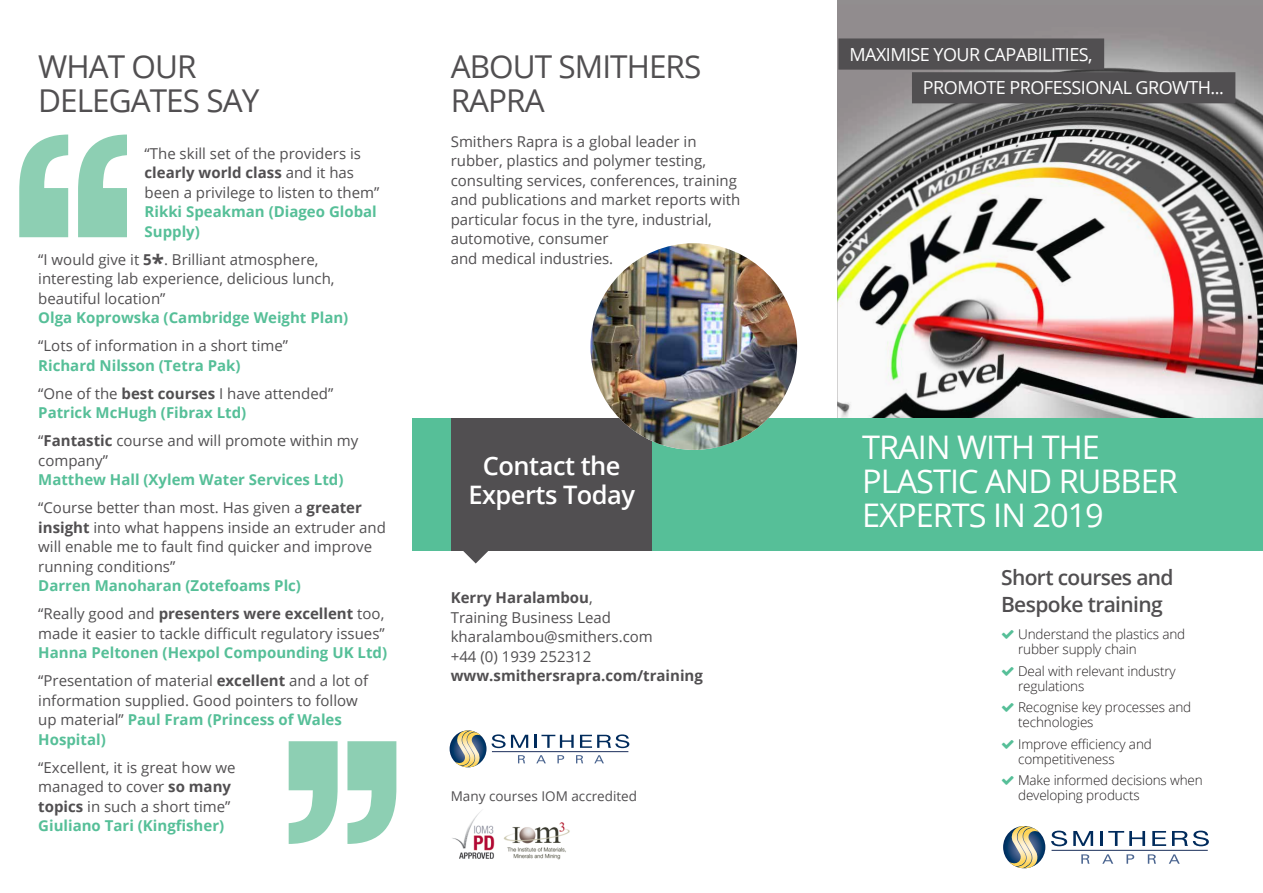
<style>
.page{position:relative;width:1263px;height:893px;background:#fff}
.page>*{position:absolute;margin:0;border:0;box-sizing:border-box;transform-origin:0 0}
.t1{font:700 276px "Rockwell";color:#8dcfb3}
.t2{font:32.55px/33.8px "Open Sans";letter-spacing:-.03em;color:#fff}
.t3{font:31.5px/34.5px "Open Sans";letter-spacing:-.03em;color:#514f51}
.t4{font:600 25.5px/28.3px "Open Sans";letter-spacing:-.02em;color:#fff;text-align:center}
.t5{font:600 21px/27px "Open Sans";letter-spacing:-.03em;color:#514f51}
.t6{font:18px/33.8px "Open Sans";letter-spacing:-.03em;color:#fff}
.t7{font:15px/19.5px "Open Sans";color:#514f51}
.t8{font:700 15px/28px "Open Sans";color:#56bf98}
.t9{font:700 15px "Open Sans";color:#514f51}
.t10{font:300 13.5px/15px "Open Sans";letter-spacing:-.01em;color:#231f20}
.t11{font:13.5px "Open Sans";color:#514f51}
.s1{font-weight:700}
.s2{font-weight:700;font-size:22.5px}
.s3{font-weight:400;color:#514f51}
.s4{color:#514f51}
.s5{font-weight:700;color:#56bf98}
</style>
<div class="page">
<img style="left:837px;top:5px;width:426px;height:413px">
<div style="left:412px;top:418px;width:851px;height:133px;background:#56bf98"></div>
<div style="left:838px;top:38px;width:266px;height:32px;background:#514f51"></div>
<div style="left:912px;top:72px;width:323px;height:31px;background:#514f51"></div>
<svg style="left:1081px;top:854px;width:8px;height:10px"></svg>
<svg style="left:1102px;top:854px;width:11px;height:10px"></svg>
<svg style="left:1126px;top:854px;width:8px;height:10px"></svg>
<svg style="left:1148px;top:854px;width:8px;height:10px"></svg>
<svg style="left:1169px;top:854px;width:11px;height:10px"></svg>
<svg style="left:1051px;top:831px;width:16px;height:15px"></svg>
<svg style="left:1073px;top:831px;width:20px;height:15px"></svg>
<hr style="left:1100px;top:831px;width:3px;height:15px;background:#002b5c">
<svg style="left:1108px;top:831px;width:37px;height:15px"></svg>
<svg style="left:1152px;top:831px;width:14px;height:15px"></svg>
<svg style="left:1172px;top:831px;width:37px;height:15px"></svg>
<hr style="left:1051px;top:850px;width:157px;height:1px;background:#1a2e5a">
<svg style="left:1003px;top:826px;width:42px;height:42px"></svg>
<svg style="left:1009px;top:826px;width:30px;height:42px"></svg>
<svg style="left:463px;top:551px;width:25px;height:12px"></svg>
<div style="left:451px;top:418px;width:201px;height:133px;background:#514f51"></div>
<svg style="left:518px;top:755px;width:7px;height:8px"></svg>
<svg style="left:536px;top:755px;width:10px;height:8px"></svg>
<svg style="left:557px;top:755px;width:7px;height:8px"></svg>
<svg style="left:576px;top:755px;width:7px;height:8px"></svg>
<svg style="left:594px;top:755px;width:10px;height:8px"></svg>
<svg style="left:492px;top:734px;width:36px;height:14px"></svg>
<svg style="left:535px;top:735px;width:39px;height:13px"></svg>
<svg style="left:580px;top:734px;width:49px;height:14px"></svg>
<hr style="left:492px;top:751px;width:136px;height:1px;background:#1a2e5a">
<svg style="left:450px;top:730px;width:36px;height:37px"></svg>
<svg style="left:455px;top:730px;width:26px;height:37px"></svg>
<img style="left:590px;top:243px;width:207px;height:207px;border-radius:103px">
<img style="left:452px;top:810px;width:118px;height:50px">
<h3 class="t3" style="left:38px;top:48px;width:223px">WHAT OUR<br>DELEGATES SAY</h3>
<h1 class="t1" style="left:0;top:58px;width:148px">‘‘</h1>
<p class="t7" style="left:145px;top:143px;width:236px">“The skill set of the providers is <span class="s1">clearly world class</span> and it has been a privilege to listen to them”</p>
<p class="t8" style="left:145px;top:201px;width:234px;line-height:19.5px">Rikki Speakman (Diageo Global<br>Supply)</p>
<p class="t7" style="left:38px;top:249px;width:298px">“I would give it <span class="s1">5</span><span class="s2">*</span>. Brilliant atmosphere, interesting lab experience, delicious lunch, beautiful location”</p>
<p class="t8" style="left:38px;top:303px;width:312px">Olga Koprowska (Cambridge Weight Plan)</p>
<p class="t7" style="left:38px;top:335px;width:251px">“Lots of information in a short time”</p>
<p class="t8" style="left:38px;top:351px;width:296px">Richard Nilsson (Tetra Pak)<br><span class="s3">“One of the</span> <span class="s4">best courses</span> <span class="s3">I have attended”</span></p>
<p class="t7" style="left:38px;top:398px;width:322px;line-height:28px"><span class="s5">Patrick McHugh (Fibrax Ltd)<br></span>“<span class="s1">Fantastic</span> course and will promote within my</p>
<p class="t7" style="left:38px;top:450px;width:71px">company”</p>
<p class="t8" style="left:38px;top:465px;width:325px">Matthew Hall (Xylem Water Services Ltd) <span class="s3">“Course better than most. Has given a</span> <span class="s4">greater</span></p>
<p class="t7" style="left:38px;top:517px;width:349px"><span class="s1">insight</span> into what happens inside an extruder and will enable me to fault find quicker and improve running conditions”</p>
<p class="t8" style="left:38px;top:571px;width:348px">Darren Manoharan (Zotefoams Plc)<br><span class="s3">“Really good and</span> <span class="s4">presenters were excellent</span> <span class="s3">too,</span></p>
<p class="t7" style="left:38px;top:623px;width:348px">made it easier to tackle difficult regulatory issues”</p>
<p class="t8" style="left:38px;top:638px;width:350px">Hanna Peltonen (Hexpol Compounding UK Ltd) <span class="s3">“Presentation of material</span> <span class="s4">excellent</span> <span class="s3">and a lot of</span></p>
<p class="t7" style="left:38px;top:690px;width:321px">information supplied. Good pointers to follow up material” <span class="s5">Paul Fram (Princess of Wales<br>Hospital)</span></p>
<p class="t7" style="left:38px;top:757px;width:199px">“Excellent, it is great how we managed to cover <span class="s1">so many topics</span> in such a short time”<br><span class="s5">Giuliano Tari (Kingfisher)</span></p>
<h1 class="t1" style="left:269px;top:665px;width:148px">’’</h1>
<h3 class="t3" style="left:451px;top:48px;width:252px">ABOUT SMITHERS<br>RAPRA</h3>
<p class="t7" style="left:451px;top:131px;width:291px">Smithers Rapra is a global leader in rubber, plastics and polymer testing, consulting services, conferences, training and publications and market reports with particular focus in the tyre, industrial, automotive, consumer<br>and medical industries.</p>
<h3 class="t4" style="left:468px;top:451px;width:168px">Contact the<br>Experts Today</h3>
<p class="t7" style="left:451px;top:588px;width:204px"><span class="s1">Kerry Haralambou</span>,<br>Training Business Lead kharalambou@smithers.com +44 (0) 1939 252312</p>
<p class="t9" style="left:451px;top:665px;width:254px">www.smithersrapra.com/training</p>
<p class="t11" style="left:451px;top:787px;width:188px">Many courses IOM accredited</p>
<p class="t6" style="left:923px;top:37px;width:302px;text-indent:-74px">MAXIMISE YOUR CAPABILITIES,<br>PROMOTE PROFESSIONAL GROWTH...</p>
<h2 class="t2" style="left:862px;top:430px;width:317px">TRAIN WITH THE<br>PLASTIC AND RUBBER<br>EXPERTS IN 2019</h2>
<h3 class="t5" style="left:1001px;top:563px;width:174px">Short courses and<br>Bespoke training</h3>
<p class="t10" style="left:1018px;top:627px;width:169px">Understand the plastics and rubber supply chain</p>
<p class="t10" style="left:1018px;top:663px;width:159px">Deal with relevant industry regulations</p>
<p class="t10" style="left:1018px;top:699px;width:175px">Recognise key processes and technologies</p>
<p class="t10" style="left:1018px;top:736px;width:135px">Improve efficiency and competitiveness</p>
<p class="t10" style="left:1018px;top:772px;width:186px">Make informed decisions when developing products</p>
</div>
